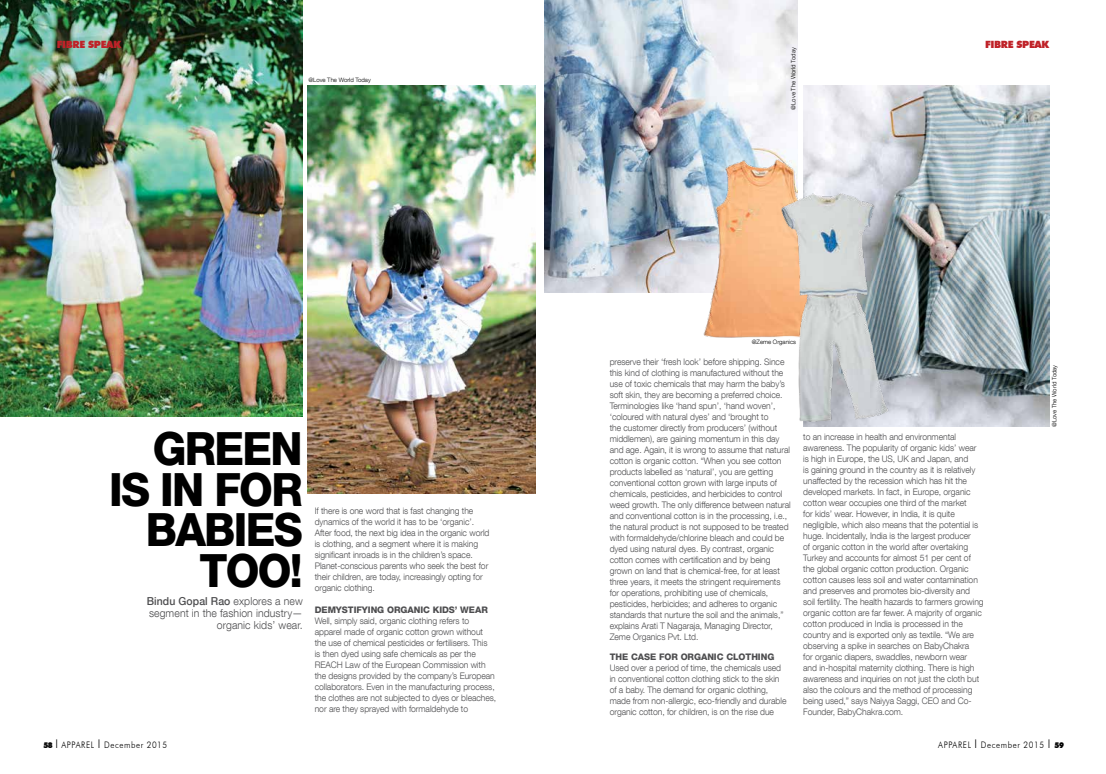
<style>
.page{position:relative;width:1106px;height:774px;background:#fff}
.page>*{position:absolute;margin:0;border:0;box-sizing:border-box;transform-origin:0 0}
.t1{font:800 45.7px/40.5px "Helvetica Neue LT Com";letter-spacing:-.04em;color:#000;text-align:right;scale:.95 1}
.t2{font:300 11px/12px "Helvetica Neue LT Com";letter-spacing:.01em;color:#4d4d4f;text-align:right;scale:.95 1}
.t3{font:900 10px "Futura BT";letter-spacing:-.03em;color:#bf2228}
.t4{font:300 9px/11px "Helvetica Neue LT Com";letter-spacing:-.005em;color:#4d4d4f;scale:.95 1}
.t5{font:800 9px "Helvetica Neue LT Com";letter-spacing:-.005em;color:#4d4d4f}
.t6{font:300 9px "Futura BT";letter-spacing:.075em;color:#000;scale:.9 1}
.t7{font:300 6px "Helvetica Neue LT Com";color:#000}
.s1{font-weight:500}
.s2{font-weight:900;font-size:8px}
.s3{font-size:12px}
</style>
<div class="page">
<img style="left:0;top:0;width:303px;height:417px">
<img style="left:803px;top:85px;width:246px;height:342px">
<img style="left:307px;top:85px;width:229px;height:408px">
<img style="left:544px;top:0;width:253px;height:292px">
<img style="left:679px;top:129px;width:166px;height:209px">
<img style="left:754px;top:173px;width:184px;height:254px">
<p class="t3" style="left:57px;top:39px;width:66px">FIBRE SPEAK</p>
<p class="t7" style="left:308px;top:76px;width:64px">@Love The World Today</p>
<h1 class="t1" style="left:109px;top:428px;width:205px">GREEN<br>IS IN FOR<br>BABIES<br>TOO!</h1>
<p class="t2" style="left:147px;top:594px;width:166px"><span class="s1">Bindu Gopal Rao</span> explores a new segment in the fashion industry— organic kids’ wear.</p>
<p class="t4" style="left:315px;top:505px;width:185px">If there is one word that is fast changing the dynamics of the world it has to be ‘organic’.<br>After food, the next big idea in the organic world is clothing, and a segment where it is making significant inroads is in the children’s space.<br>Planet-conscious parents who seek the best for their children, are today, increasingly opting for organic clothing.</p>
<p class="t5" style="left:315px;top:604px;width:175px">DEMYSTIFYING ORGANIC KIDS’ WEAR</p>
<p class="t4" style="left:315px;top:615px;width:192px">Well, simply said, organic clothing refers to apparel made of organic cotton grown without the use of chemical pesticides or fertilisers. This<br>is then dyed using safe chemicals as per the REACH Law of the European Commission with the designs provided by the company’s European collaborators. Even in the manufacturing process, the clothes are not subjected to dyes or bleaches, nor are they sprayed with formaldehyde to</p>
<p class="t7" style="left:789px;top:110px;width:64px;rotate:-90deg">@Love The World Today</p>
<p class="t7" style="left:751px;top:338px;width:46px">@Zeme Organics</p>
<p class="t3" style="left:985px;top:39px;width:66px">FIBRE SPEAK</p>
<p class="t4" style="left:609px;top:356px;width:192px">preserve their ‘fresh look’ before shipping. Since this kind of clothing is manufactured without the use of toxic chemicals that may harm the baby’s soft skin, they are becoming a preferred choice.<br>Terminologies like ‘hand spun’, ‘hand woven’, ‘coloured with natural dyes’ and ‘brought to<br>the customer directly from producers’ (without middlemen), are gaining momentum in this day and age. Again, it is wrong to assume that natural cotton is organic cotton. “When you see cotton products labelled as ‘natural’, you are getting conventional cotton grown with large inputs of chemicals, pesticides, and herbicides to control weed growth. The only difference between natural and conventional cotton is in the processing, i.e., the natural product is not supposed to be treated with formaldehyde/chlorine bleach and could be dyed using natural dyes. By contrast, organic cotton comes with certification and by being grown on land that is chemical-free, for at least three years, it meets the stringent requirements for operations, prohibiting use of chemicals, pesticides, herbicides; and adheres to organic standards that nurture the soil and the animals,” explains Arati T Nagaraja, Managing Director, Zeme Organics Pvt. Ltd.</p>
<p class="t5" style="left:609px;top:651px;width:166px">THE CASE FOR ORGANIC CLOTHING</p>
<p class="t4" style="left:609px;top:662px;width:187px">Used over a period of time, the chemicals used in conventional cotton clothing stick to the skin of a baby. The demand for organic clothing, made from non-allergic, eco-friendly and durable organic cotton, for children, is on the rise due</p>
<p class="t4" style="left:803px;top:431px;width:191px">to an increase in health and environmental awareness. The popularity of organic kids’ wear is high in Europe, the US, UK and Japan, and<br>is gaining ground in the country as it is relatively unaffected by the recession which has hit the developed markets. In fact, in Europe, organic cotton wear occupies one third of the market<br>for kids’ wear. However, in India, it is quite negligible, which also means that the potential is huge. Incidentally, India is the largest producer<br>of organic cotton in the world after overtaking Turkey and accounts for almost 51 per cent of the global organic cotton production. Organic cotton causes less soil and water contamination and preserves and promotes bio-diversity and soil fertility. The health hazards to farmers growing organic cotton are far fewer. A majority of organic cotton produced in India is processed in the country and is exported only as textile. “We are observing a spike in searches on BabyChakra<br>for organic diapers, swaddles, newborn wear<br>and in-hospital maternity clothing. There is high awareness and inquiries on not just the cloth but also the colours and the method of processing being used,” says Naiyya Saggi, CEO and Co-Founder, BabyChakra.com.</p>
<p class="t7" style="left:1050px;top:427px;width:64px;rotate:-90deg">@Love The World Today</p>
<p class="t6" style="left:43px;top:739px;width:139px"><span class="s2">58</span> <span class="s3">I</span> APPAREL <span class="s3">I</span> December 2015</p>
<p class="t6" style="left:938px;top:739px;width:141px">APPAREL <span class="s3">I</span> December 2015 <span class="s3">I</span> <span class="s2">59</span></p>
</div>
